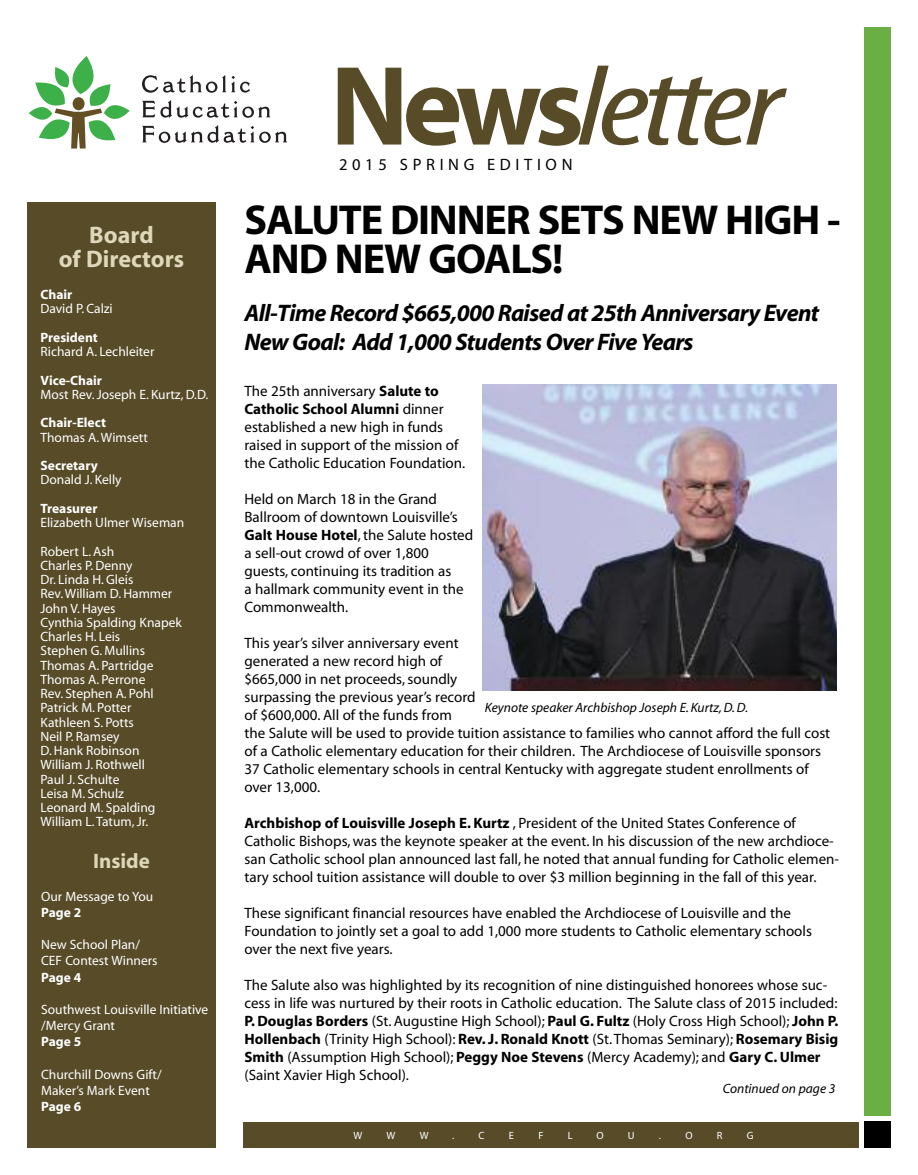
<style>
.page{position:relative;width:918px;height:1175px;background:#fff}
.page>*{position:absolute;margin:0;border:0;box-sizing:border-box;transform-origin:0 0}
.t1{font:italic condensed 114px "Myriad";letter-spacing:-.04em;color:#574b28;scale:1.3 1}
.t2{font:700 42px/39px "Myriad";letter-spacing:-.03em;color:#000}
.t3{font:italic 700 24px/28.5px "Myriad";letter-spacing:-.025em;color:#000}
.t4{font:700 24px/24px "Myriad";color:#ded7b9;text-align:center}
.t5{font:700 21px "Myriad";color:#ded7b9}
.t6{font:16.5px "Myriad";letter-spacing:.28em;color:#000}
.t7{font:15px/18px "Myriad";color:#000}
.t8{font:13.5px/14.2px "Myriad";color:#fff}
.t9{font:700 13.5px "Myriad";color:#fff}
.t10{font:italic 13.5px "Myriad";color:#000}
.t11{font:10.5px "Myriad";color:#fff}
.s1{font-weight:700;font-style:normal;font-stretch:normal}
.s2{font-weight:700}
</style>
<div class="page">
<div style="left:27px;top:202px;width:189px;height:945px;background:#574b28"></div>
<div style="left:243px;top:1122px;width:616px;height:26px;background:#574b28"></div>
<div style="left:864px;top:27px;width:27px;height:1088px;background:#69af44"></div>
<div style="left:864px;top:1121px;width:27px;height:27px;background:#000"></div>
<svg style="left:29px;top:56px;width:101px;height:92px"></svg>
<svg style="left:142px;top:75px;width:108px;height:18px"></svg>
<svg style="left:142px;top:100px;width:128px;height:18px"></svg>
<svg style="left:142px;top:125px;width:145px;height:18px"></svg>
<img style="left:482px;top:385px;width:355px;height:305px">
<h3 class="t4" style="left:59px;top:225px;width:127px">Board<br>of Directors</h3>
<p class="t9" style="left:40px;top:289px;width:33px">Chair</p>
<p class="t8" style="left:40px;top:303px;width:74px">David P. Calzi</p>
<p class="t9" style="left:40px;top:332px;width:59px">President</p>
<p class="t8" style="left:40px;top:345px;width:116px">Richard A. Lechleiter</p>
<p class="t9" style="left:40px;top:375px;width:63px">Vice-Chair</p>
<p class="t8" style="left:40px;top:388px;width:169px">Most Rev. Joseph E. Kurtz, D.D.</p>
<p class="t9" style="left:40px;top:418px;width:67px">Chair-Elect</p>
<p class="t8" style="left:40px;top:431px;width:109px">Thomas A.Wimsett</p>
<p class="t9" style="left:40px;top:460px;width:59px">Secretary</p>
<p class="t8" style="left:40px;top:474px;width:83px">Donald J. Kelly</p>
<p class="t9" style="left:40px;top:503px;width:58px">Treasurer</p>
<p class="t8" style="left:40px;top:509px;width:145px;line-height:28.5px">Elizabeth Ulmer Wiseman<br>Robert L. Ash</p>
<p class="t8" style="left:40px;top:559px;width:143px">Charles P. Denny<br>Dr. Linda H. Gleis<br>Rev.William D. Hammer<br>John V. Hayes<br>Cynthia Spalding Knapek<br>Charles H. Leis<br>Stephen G. Mullins<br>Thomas A. Partridge<br>Thomas A. Perrone<br>Rev. Stephen A. Pohl<br>Patrick M. Potter<br>Kathleen S. Potts<br>Neil P. Ramsey<br>D. Hank Robinson<br>William J. Rothwell<br>Paul J. Schulte<br>Leisa M. Schulz<br>Leonard M. Spalding<br>William L.Tatum, Jr.</p>
<h3 class="t5" style="left:93px;top:853px;width:58px">Inside</h3>
<p class="t8" style="left:41px;top:890px;width:114px">Our Message to You</p>
<p class="t9" style="left:41px;top:907px;width:42px">Page 2</p>
<p class="t8" style="left:41px;top:937px;width:118px;line-height:16.2px">New School Plan/<br>CEF Contest Winners</p>
<p class="t9" style="left:41px;top:972px;width:42px">Page 4</p>
<p class="t8" style="left:41px;top:1002px;width:169px;line-height:16.2px">Southwest Louisville Initiative /Mercy Grant</p>
<p class="t9" style="left:41px;top:1036px;width:42px">Page 5</p>
<p class="t8" style="left:41px;top:1067px;width:122px;line-height:16.2px">Churchill Downs Gift/<br>Maker’s Mark Event</p>
<p class="t9" style="left:41px;top:1101px;width:42px">Page 6</p>
<h1 class="t1" style="left:330px;top:68px;width:350px"><span class="s1">News</span>letter</h1>
<p class="t6" style="left:339px;top:159px;width:235px">2015 SPRING EDITION</p>
<h2 class="t2" style="left:244px;top:204px;width:598px">SALUTE DINNER SETS NEW HIGH -<br>AND NEW GOALS!</h2>
<h3 class="t3" style="left:244px;top:301px;width:576px">All-Time Record $665,000 Raised at 25th Anniversary Event<br>New Goal: Add 1,000 Students Over Five Years</h3>
<p class="t7" style="left:244px;top:383px;width:222px">The 25th anniversary <span class="s2">Salute to<br>Catholic School Alumni</span> dinner established a new high in funds raised in support of the mission of the Catholic Education Foundation.</p>
<p class="t7" style="left:245px;top:491px;width:230px">Held on March 18 in the Grand<br>Ballroom of downtown Louisville’s<br><span class="s2">Galt House Hotel</span>, the Salute hosted a sell-out crowd of over 1,800 guests, continuing its tradition as<br>a hallmark community event in the<br>Commonwealth.</p>
<p class="t7" style="left:245px;top:635px;width:587px">This year’s silver anniversary event<br>generated a new record high of<br>$665,000 in net proceeds, soundly<br>surpassing the previous year’s record<br>of $600,000. All of the funds from<br>the Salute will be used to provide tuition assistance to families who cannot afford the full cost of a Catholic elementary education for their children. The Archdiocese of Louisville sponsors 37 Catholic elementary schools in central Kentucky with aggregate student enrollments of over 13,000.</p>
<p class="t7" style="left:244px;top:815px;width:596px"><span class="s2">Archbishop of Louisville Joseph E. Kurtz</span> , President of the United States Conference of Catholic Bishops, was the keynote speaker at the event. In his discussion of the new archdioce&shy;san Catholic school plan announced last fall, he noted that annual funding for Catholic elemen&shy;tary school tuition assistance will double to over $3 million beginning in the fall of this year.</p>
<p class="t7" style="left:244px;top:905px;width:569px">These significant financial resources have enabled the Archdiocese of Louisville and the<br>Foundation to jointly set a goal to add 1,000 more students to Catholic elementary schools over the next five years.</p>
<p class="t7" style="left:244px;top:977px;width:595px">The Salute also was highlighted by its recognition of nine distinguished honorees whose suc&shy;cess in life was nurtured by their roots in Catholic education. The Salute class of 2015 included:<br><span class="s2">P. Douglas Borders</span> (St. Augustine High School); <span class="s2">Paul G. Fultz</span> (Holy Cross High School); <span class="s2">John P.<br>Hollenbach</span> (Trinity High School): <span class="s2">Rev. J. Ronald Knott</span> (St.Thomas Seminary); <span class="s2">Rosemary Bisig Smith</span> (Assumption High School); <span class="s2">Peggy Noe Stevens</span> (Mercy Academy); and <span class="s2">Gary C. Ulmer </span>(Saint Xavier High School).</p>
<p class="t10" style="left:485px;top:702px;width:265px">Keynote speaker Archbishop Joseph E. Kurtz,D.D.</p>
<p class="t10" style="left:723px;top:1083px;width:114px">Continued on page 3</p>
<p class="t11" style="left:353px;top:1131px;width:10px">W</p>
<p class="t11" style="left:387px;top:1131px;width:10px">W</p>
<p class="t11" style="left:420px;top:1131px;width:10px">W</p>
<p class="t11" style="left:452px;top:1131px;width:4px">.</p>
<p class="t11" style="left:479px;top:1131px;width:8px">C</p>
<p class="t11" style="left:509px;top:1131px;width:7px">E</p>
<p class="t11" style="left:538px;top:1131px;width:7px">F</p>
<p class="t11" style="left:568px;top:1131px;width:6px">L</p>
<p class="t11" style="left:596px;top:1131px;width:9px">O</p>
<p class="t11" style="left:628px;top:1131px;width:8px">U</p>
<p class="t11" style="left:659px;top:1131px;width:4px">.</p>
<p class="t11" style="left:685px;top:1131px;width:9px">O</p>
<p class="t11" style="left:717px;top:1131px;width:7px">R</p>
<p class="t11" style="left:747px;top:1131px;width:8px">G</p>
</div>
